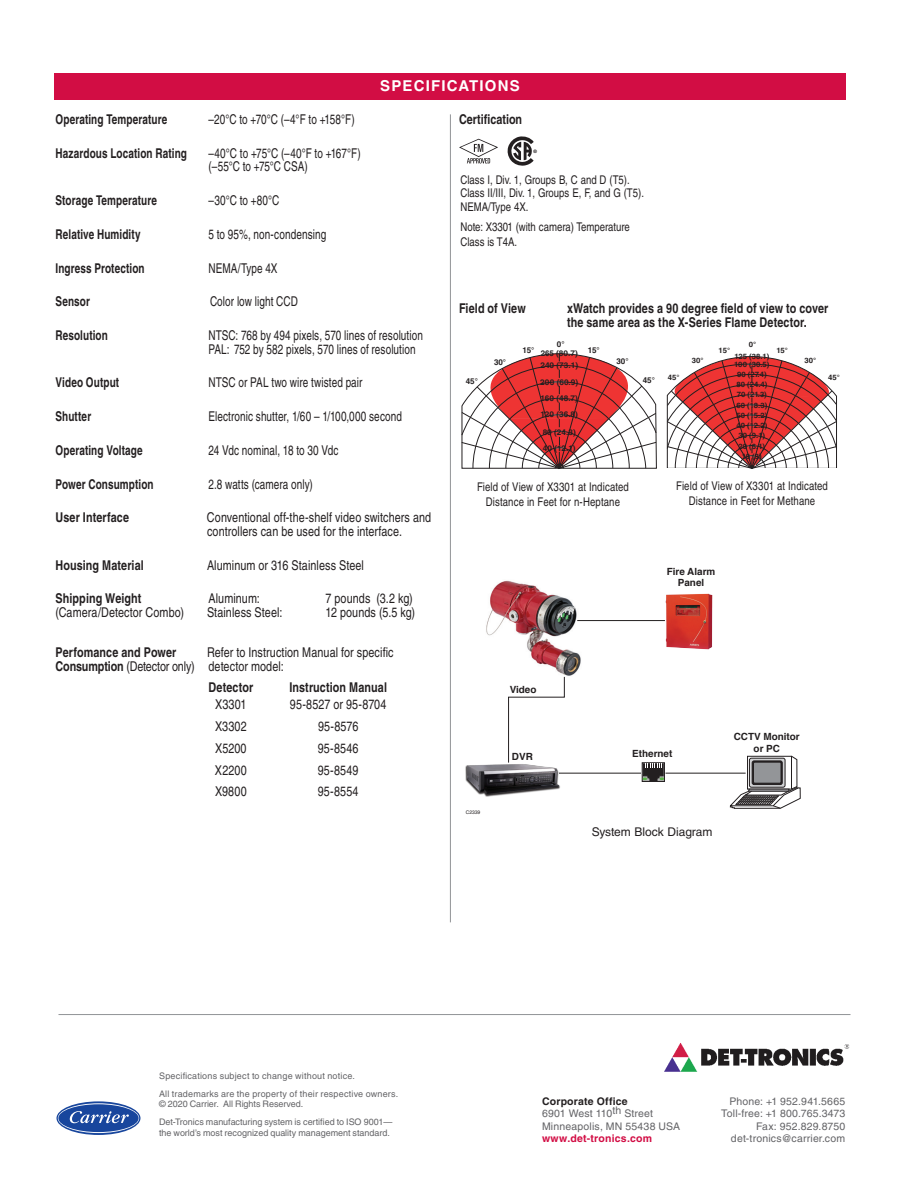
<style>
.page{position:relative;width:918px;height:1188px;background:#fff}
.page>*{position:absolute;margin:0;border:0;box-sizing:border-box;transform-origin:0 0}
.headline{font:700 15px "Helvetica LT Std";letter-spacing:.08em;color:#fff}
.Body_Text{font:13.5px/13.5px "Helvetica LT Std";letter-spacing:.01em;color:#231f20;scale:.8 1}
.Body_Text-2{font:13.5px "Helvetica LT Std";letter-spacing:.01em;color:#231f20;scale:.74 1}
.Body_Text-3{font:700 13.5px "Helvetica LT Std";letter-spacing:.01em;color:#231f20;scale:.8 1}
.Body_Text-4{font:700 13.5px "Helvetica LT Std";letter-spacing:.01em;color:#231f20;scale:.74 1}
.SPECIFICATIONS{font:700 13.5px "Helvetica LT Std";color:#231f20;scale:.8 1}
.SPECIFICATIONS__LEVE{font:12px "Helvetica LT Std";color:#231f20;scale:.8 1}
.TEXT_Front{font:12px/15px "Helvetica LT Std";letter-spacing:.01em;color:#231f20;text-align:center;scale:.8 1}
.Figure_Table{font:12px "Helvetica LT Std";color:#231f20}
.small_text{font:10.5px "Helvetica LT Std";letter-spacing:.02em;color:#636366}
.small_text-2{font:700 10.5px "Helvetica LT Std";letter-spacing:.02em;color:#d20d44}
.small_text-3{font:700 10.5px "Helvetica LT Std";letter-spacing:.02em;color:#231f20}
.t1{font:700 9.9px/11.9px "Helvetica";color:#231f20;text-align:center}
.small_text-4{font:9px/10.8px "Helvetica LT Std";color:#636366}
.small_text-5{font:9px "Helvetica LT Std";letter-spacing:.025em;color:#636366}
.t2{font:700 8.1px "Helvetica LT Std";color:#231f20}
.t3{font:700 7.95px/16.4px "Helvetica LT Std";color:#231f20;text-align:justify;scale:1.04 1}
.t4{font:700 7.95px/12.3px "Helvetica LT Std";color:#231f20}
.t5{font:700 7.5px/10.2px "Helvetica LT Std";color:#231f20;scale:1.04 1}
.t6{font:4.95px "Helvetica LT Std";color:#231f20}
.t7{font:700 4.65px "Helvetica LT Std";color:#231f20}
.s1{font-weight:700}
</style>
<div class="page">
<div style="left:54px;top:74px;width:792px;height:26px;background:#d20d44"></div>
<hr style="left:59px;top:1014px;width:792px;height:1px;background:#919396">
<hr style="left:450px;top:114px;width:1px;height:808px;background:#919396">
<svg style="left:459px;top:139px;width:39px;height:24px"></svg>
<svg style="left:507px;top:136px;width:27px;height:30px"></svg>
<img style="left:486px;top:580px;width:95px;height:96px">
<svg style="left:729px;top:755px;width:72px;height:54px"></svg>
<hr style="left:559px;top:773px;width:82px;height:1px;background:#231f20">
<hr style="left:666px;top:773px;width:80px;height:1px;background:#231f20">
<hr style="left:577px;top:620px;width:88px;height:1px;background:#231f20">
<svg style="left:508px;top:676px;width:57px;height:84px"></svg>
<div style="left:642px;top:763px;width:23px;height:19px;border:1px solid #231f20"></div>
<svg style="left:643px;top:763px;width:21px;height:19px"></svg>
<img style="left:465px;top:760px;width:100px;height:37px">
<img style="left:664px;top:593px;width:49px;height:57px">
<svg style="left:461px;top:353px;width:196px;height:116px"></svg>
<svg style="left:667px;top:356px;width:170px;height:113px"></svg>
<img style="left:664px;top:1043px;width:186px;height:29px">
<svg style="left:56px;top:1101px;width:84px;height:34px"></svg>
<svg style="left:58px;top:1103px;width:81px;height:30px"></svg>
<p class="headline" style="left:380px;top:77px;width:141px">SPECIFICATIONS</p>
<p class="Body_Text-4" style="left:56px;top:111px;width:153px">Operating Temperature</p>
<p class="Body_Text-2" style="left:209px;top:111px;width:199px">–20°C to +70°C (–4°F to +158°F)</p>
<p class="Body_Text-4" style="left:56px;top:145px;width:179px">Hazardous Location Rating</p>
<p class="Body_Text-2" style="left:209px;top:145px;width:207px">–40°C to +75°C (–40°F to +167°F)</p>
<p class="Body_Text-2" style="left:208px;top:159px;width:136px">(–55°C to +75°C CSA)</p>
<p class="Body_Text-4" style="left:56px;top:192px;width:139px">Storage Temperature</p>
<p class="Body_Text-2" style="left:209px;top:192px;width:97px">–30°C to +80°C</p>
<p class="Body_Text-4" style="left:56px;top:226px;width:117px">Relative Humidity</p>
<p class="Body_Text-2" style="left:208px;top:226px;width:161px">5 to 95%, non-condensing</p>
<p class="Body_Text-4" style="left:56px;top:260px;width:122px">Ingress Protection</p>
<p class="Body_Text-2" style="left:208px;top:260px;width:95px">NEMA/Type 4X</p>
<p class="Body_Text-4" style="left:56px;top:293px;width:48px">Sensor</p>
<p class="Body_Text-2" style="left:210px;top:294px;width:120px">Color low light CCD</p>
<p class="Body_Text-4" style="left:56px;top:327px;width:72px">Resolution</p>
<p class="Body_Text-2" style="left:208px;top:327px;width:291px">NTSC: 768 by 494 pixels, 570 lines of resolution</p>
<p class="Body_Text-2" style="left:208px;top:341px;width:281px">PAL: 752 by 582 pixels, 570 lines of resolution</p>
<p class="Body_Text-4" style="left:56px;top:374px;width:88px">Video Output</p>
<p class="Body_Text-2" style="left:208px;top:375px;width:210px">NTSC or PAL two wire twisted pair</p>
<p class="Body_Text-4" style="left:56px;top:408px;width:50px">Shutter</p>
<p class="Body_Text-2" style="left:208px;top:408px;width:263px">Electronic shutter, 1/60 – 1/100,000 second</p>
<p class="Body_Text-4" style="left:56px;top:442px;width:119px">Operating Voltage</p>
<p class="Body_Text-2" style="left:209px;top:442px;width:177px">24 Vdc nominal, 18 to 30 Vdc</p>
<p class="Body_Text-4" style="left:56px;top:476px;width:134px">Power Consumption</p>
<p class="Body_Text-2" style="left:208px;top:476px;width:143px">2.8 watts (camera only)</p>
<p class="Body_Text-3" style="left:56px;top:509px;width:93px">User Interface</p>
<p class="Body_Text" style="left:207px;top:511px;width:282px">Conventional off-the-shelf video switchers and controllers can be used for the interface.</p>
<p class="Body_Text-3" style="left:56px;top:557px;width:112px">Housing Material</p>
<p class="Body_Text" style="left:207px;top:558px;width:198px">Aluminum or 316 Stainless Steel</p>
<p class="Body_Text-3" style="left:56px;top:590px;width:109px">Shipping Weight</p>
<p class="Body_Text" style="left:208px;top:592px;width:66px">Aluminum:</p>
<p class="Body_Text" style="left:325px;top:592px;width:111px">7 pounds (3.2 kg)</p>
<p class="Body_Text" style="left:56px;top:605px;width:162px">(Camera/Detector Combo)</p>
<p class="Body_Text" style="left:207px;top:605px;width:96px">Stainless Steel:</p>
<p class="Body_Text" style="left:326px;top:605px;width:114px">12 pounds (5.5 kg)</p>
<p class="Body_Text-3" style="left:56px;top:644px;width:153px">Perfomance and Power</p>
<p class="Body_Text" style="left:207px;top:646px;width:235px">Refer to Instruction Manual for specific</p>
<p class="Body_Text" style="left:56px;top:659px;width:287px"><span class="s1">Consumption</span> (Detector only) detector model:</p>
<p class="Body_Text-3" style="left:209px;top:679px;width:57px">Detector</p>
<p class="Body_Text-3" style="left:289px;top:679px;width:124px">Instruction Manual</p>
<p class="Body_Text" style="left:215px;top:698px;width:41px">X3301</p>
<p class="Body_Text" style="left:290px;top:698px;width:122px">95-8527 or 95-8704</p>
<p class="Body_Text" style="left:215px;top:720px;width:41px">X3302</p>
<p class="Body_Text" style="left:318px;top:720px;width:52px">95-8576</p>
<p class="Body_Text" style="left:215px;top:741px;width:41px">X5200</p>
<p class="Body_Text" style="left:318px;top:741px;width:53px">95-8546</p>
<p class="Body_Text" style="left:215px;top:763px;width:41px">X2200</p>
<p class="Body_Text" style="left:318px;top:763px;width:53px">95-8549</p>
<p class="Body_Text" style="left:215px;top:785px;width:41px">X9800</p>
<p class="Body_Text" style="left:318px;top:785px;width:53px">95-8554</p>
<p class="SPECIFICATIONS" style="left:459px;top:111px;width:81px">Certification</p>
<p class="t7" style="left:534px;top:148px;width:5px">®</p>
<p class="SPECIFICATIONS__LEVE" style="left:460px;top:173px;width:213px">Class I, Div. 1, Groups B, C and D (T5).</p>
<p class="SPECIFICATIONS__LEVE" style="left:460px;top:186px;width:231px">Class II/III, Div. 1, Groups E, F, and G (T5).</p>
<p class="SPECIFICATIONS__LEVE" style="left:460px;top:200px;width:86px">NEMA/Type 4X.</p>
<p class="SPECIFICATIONS__LEVE" style="left:460px;top:220px;width:213px">Note: X3301 (with camera) Temperature</p>
<p class="SPECIFICATIONS__LEVE" style="left:460px;top:234px;width:72px">Class is T4A.</p>
<p class="Body_Text-3" style="left:459px;top:300px;width:85px">Field of View</p>
<p class="Body_Text-3" style="left:567px;top:300px;width:328px">xWatch provides a 90 degree field of view to cover</p>
<p class="Body_Text-3" style="left:567px;top:314px;width:301px">the same area as the X-Series Flame Detector.</p>
<p class="t2" style="left:466px;top:377px;width:14px">45°</p>
<p class="t2" style="left:494px;top:357px;width:14px">30°</p>
<p class="t2" style="left:557px;top:339px;width:9px">0°</p>
<p class="t2" style="left:522px;top:346px;width:13px">15°</p>
<p class="t2" style="left:588px;top:345px;width:13px">15°</p>
<p class="t4" style="left:540px;top:347px;width:39px">265 (80.7)<br>240 (73.1)</p>
<p class="t3" style="left:540px;top:374px;width:38px">200 (60.9)<br>160 (48.7)<br>120 (36.8)</p>
<p class="t3" style="left:543px;top:423px;width:33px">80 (24.3)<br>40 (12.1)</p>
<p class="t2" style="left:616px;top:356px;width:14px">30°</p>
<p class="t2" style="left:643px;top:375px;width:14px">45°</p>
<p class="t5" style="left:668px;top:372px;width:13px">45°</p>
<p class="t5" style="left:692px;top:356px;width:13px">30°</p>
<p class="t5" style="left:749px;top:340px;width:9px">0°</p>
<p class="t5" style="left:719px;top:345px;width:13px">15°</p>
<p class="t5" style="left:776px;top:345px;width:13px">15°</p>
<p class="t5" style="left:734px;top:352px;width:35px;line-height:8.1px">125 (38.1)<br>100 (30.5)</p>
<p class="t5" style="left:736px;top:369px;width:31px;text-align:center">90 (27.4)<br>80 (24.4)<br>70 (21.3)<br>60 (18.3)<br>50 (15.2)<br>40 (12.2)<br>30 (9.1)<br>20 (6.1)<br>10 (3)</p>
<p class="t5" style="left:805px;top:355px;width:13px">30°</p>
<p class="t5" style="left:828px;top:372px;width:13px">45°</p>
<p class="TEXT_Front" style="left:477px;top:479px;width:191px">Field of View of X3301 at Indicated<br>Distance in Feet for n-Heptane</p>
<p class="TEXT_Front" style="left:676px;top:478px;width:191px">Field of View of X3301 at Indicated<br>Distance in Feet for Methane</p>
<p class="t1" style="left:667px;top:565px;width:50px">Fire Alarm<br>Panel</p>
<p class="t6" style="left:466px;top:809px;width:16px">C2339</p>
<p class="t1" style="left:510px;top:684px;width:28px">Video</p>
<p class="t1" style="left:512px;top:751px;width:22px">DVR</p>
<p class="t1" style="left:632px;top:747px;width:42px">Ethernet</p>
<p class="t1" style="left:734px;top:731px;width:67px">CCTV Monitor or PC</p>
<p class="Figure_Table" style="left:592px;top:825px;width:122px">System Block Diagram</p>
<p class="small_text-5" style="left:159px;top:1071px;width:197px">Specifications subject to change without notice.</p>
<p class="small_text-4" style="left:159px;top:1088px;width:241px">All trademarks are the property of their respective owners. © 2020 Carrier. All Rights Reserved.</p>
<p class="small_text-4" style="left:159px;top:1116px;width:235px">Det-Tronics manufacturing system is certified to ISO 9001— the world’s most recognized quality management standard.</p>
<p class="small_text-3" style="left:542px;top:1094px;width:87px">Corporate Office</p>
<p class="small_text" style="left:542px;top:1107px;width:113px">6901 West 110th Street</p>
<p class="small_text" style="left:542px;top:1120px;width:140px">Minneapolis, MN 55438 USA</p>
<p class="small_text-2" style="left:542px;top:1132px;width:112px">www.det-tronics.com</p>
<p class="small_text" style="left:729px;top:1095px;width:117px">Phone: +1 952.941.5665</p>
<p class="small_text" style="left:721px;top:1107px;width:126px">Toll-free: +1 800.765.3473</p>
<p class="small_text" style="left:756px;top:1120px;width:91px">Fax: 952.829.8750</p>
<p class="small_text" style="left:731px;top:1133px;width:116px">det-tronics@carrier.com</p>
</div>
